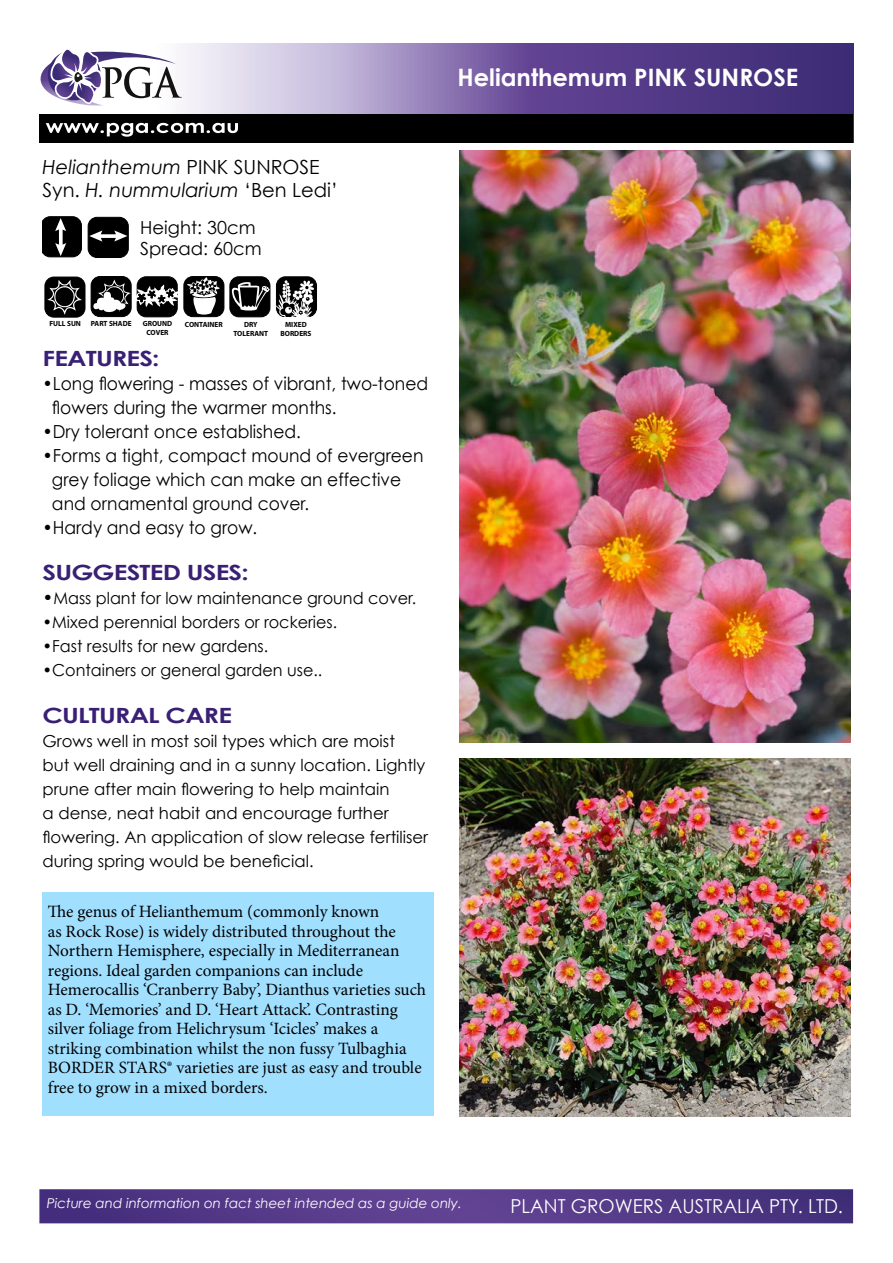
<style>
.page{position:relative;width:893px;height:1263px;background:#fff}
.page>*{position:absolute;margin:0;border:0;box-sizing:border-box;transform-origin:0 0}
.t1{font:700 24px "Century Gothic";color:#fff}
.t2{font:700 21px "Century Gothic";letter-spacing:-.03em;color:#392074;scale:1.25 1}
.t3{font:19.5px "Century Gothic";color:#000}
.t4{font:italic 19.5px "Century Gothic";color:#000}
.t5{font:19.2px "Century Gothic";color:#fff}
.t6{font:18px "Century Gothic";color:#000;scale:.95 1}
.t7{font:18px "Century Gothic";color:#000}
.t8{font:17.25px/19.5px "Minion Pro";color:#000}
.t9{font:16.5px/24px "Century Gothic";color:#000}
.t10{font:italic 13.5px "Century Gothic";color:#fff}
.t11{font:700 7.5px/9px "Myriad";color:#000;text-align:center}
.s1{font-style:normal}
.s2{font-style:italic}
.s3{font-size:18px}
</style>
<div class="page">
<svg style="left:238px;top:43px;width:615px;height:100px;background:#7864a1"></svg>
<div style="left:40px;top:114px;width:813px;height:28px;background:#000"></div>
<svg style="left:39px;top:43px;width:199px;height:100px"></svg>
<svg style="left:39px;top:1189px;width:814px;height:34px;background:#543a88"></svg>
<div style="left:88px;top:217px;width:40px;height:40px;background:#000;border-radius:9px"></div>
<div style="left:88px;top:217px;width:41px;height:41px;border:1px solid #000;border-radius:9px"></div>
<svg style="left:89px;top:230px;width:38px;height:12px"></svg>
<svg style="left:43px;top:216px;width:39px;height:41px;background:#252525"></svg>
<div style="left:184px;top:277px;width:40px;height:40px;background:#000;border-radius:9px"></div>
<div style="left:183px;top:276px;width:41px;height:41px;border:1px solid #000;border-radius:9px"></div>
<div style="left:91px;top:276px;width:40px;height:41px;background:#000;border-radius:9px"></div>
<div style="left:91px;top:276px;width:41px;height:41px;border:1px solid #000;border-radius:9px"></div>
<div style="left:45px;top:277px;width:40px;height:40px;background:#000;border-radius:9px"></div>
<div style="left:45px;top:277px;width:40px;height:40px;border:1px solid #000;border-radius:9px"></div>
<svg style="left:47px;top:280px;width:35px;height:35px"></svg>
<svg style="left:187px;top:277px;width:33px;height:38px"></svg>
<div style="left:230px;top:277px;width:40px;height:40px;background:#000;border-radius:9px"></div>
<div style="left:229px;top:276px;width:41px;height:41px;border:1px solid #000;border-radius:9px"></div>
<div style="left:137px;top:277px;width:40px;height:40px;background:#000;border-radius:9px"></div>
<div style="left:137px;top:276px;width:41px;height:41px;border:1px solid #000;border-radius:9px"></div>
<svg style="left:91px;top:279px;width:87px;height:34px"></svg>
<div style="left:276px;top:276px;width:41px;height:41px;border:1px solid #000;border-radius:9px"></div>
<svg style="left:232px;top:278px;width:84px;height:40px"></svg>
<div style="left:43px;top:892px;width:391px;height:224px;background:#a1dfff"></div>
<img style="left:459px;top:151px;width:391px;height:591px">
<img style="left:459px;top:758px;width:391px;height:358px">
<p class="t4" style="left:43px;top:155px;width:279px">Helianthemum <span class="s1">PINK SUNROSE</span></p>
<p class="t3" style="left:43px;top:179px;width:297px">Syn. <span class="s2">H. nummularium</span> ‘Ben Ledi’</p>
<p class="t7" style="left:140px;top:216px;width:117px">Height: 30cm</p>
<p class="t7" style="left:140px;top:238px;width:123px">Spread: 60cm</p>
<p class="t11" style="left:91px;top:320px;width:42px">PART SHADE</p>
<p class="t11" style="left:143px;top:319px;width:31px">GROUND<br>COVER</p>
<p class="t11" style="left:49px;top:320px;width:33px">FULL SUN</p>
<p class="t11" style="left:280px;top:320px;width:33px">MIXED<br>BORDERS</p>
<p class="t11" style="left:185px;top:320px;width:39px">CONTAINER</p>
<p class="t11" style="left:234px;top:320px;width:36px">DRY<br>TOLERANT</p>
<p class="t2" style="left:43px;top:345px;width:95px">FEATURES:</p>
<p class="t6" style="left:43px;top:372px;width:407px">•Long flowering - masses of vibrant, two-toned</p>
<p class="t6" style="left:52px;top:396px;width:301px">flowers during the warmer months.</p>
<p class="t6" style="left:43px;top:420px;width:273px">•Dry tolerant once established.</p>
<p class="t6" style="left:43px;top:444px;width:402px">•Forms a tight, compact mound of evergreen</p>
<p class="t6" style="left:52px;top:468px;width:369px">grey foliage which can make an effective</p>
<p class="t6" style="left:52px;top:492px;width:272px">and ornamental ground cover.</p>
<p class="t6" style="left:43px;top:516px;width:228px">•Hardy and easy to grow.</p>
<p class="t2" style="left:43px;top:559px;width:167px">SUGGESTED USES:</p>
<p class="t9" style="left:43px;top:586px;width:375px"><span class="s3">•</span>Mass plant for low maintenance ground cover.</p>
<p class="t9" style="left:43px;top:610px;width:296px">•Mixed perennial borders or rockeries.</p>
<p class="t9" style="left:43px;top:634px;width:227px">•Fast results for new gardens.</p>
<p class="t9" style="left:43px;top:658px;width:281px">•Containers or general garden use..</p>
<p class="t2" style="left:43px;top:702px;width:153px">CULTURAL CARE</p>
<p class="t9" style="left:43px;top:728px;width:387px">Grows well in most soil types which are moist<br>but well draining and in a sunny location. Lightly prune after main flowering to help maintain<br>a dense, neat habit and encourage further flowering. An application of slow release fertiliser during spring would be beneficial.</p>
<p class="t8" style="left:48px;top:902px;width:380px">The genus of Helianthemum (commonly known<br>as Rock Rose) is widely distributed throughout the Northern Hemisphere, especially in Mediterranean regions. Ideal garden companions can include Hemerocallis ‘Cranberry Baby’, Dianthus varieties such as D. ‘Memories’ and D. ‘Heart Attack’. Contrasting silver foliage from Helichrysum ‘Icicles’ makes a striking combination whilst the non fussy Tulbaghia BORDER STARS® varieties are just as easy and trouble free to grow in a mixed borders.</p>
<p class="t1" style="left:458px;top:62px;width:342px">Helianthemum PINK SUNROSE</p>
<p class="t10" style="left:47px;top:1194px;width:417px">Picture and information on fact sheet intended as a guide only.</p>
<p class="t5" style="left:510px;top:1194px;width:334px">PLANT GROWERS AUSTRALIA PTY. LTD.</p>
</div>
